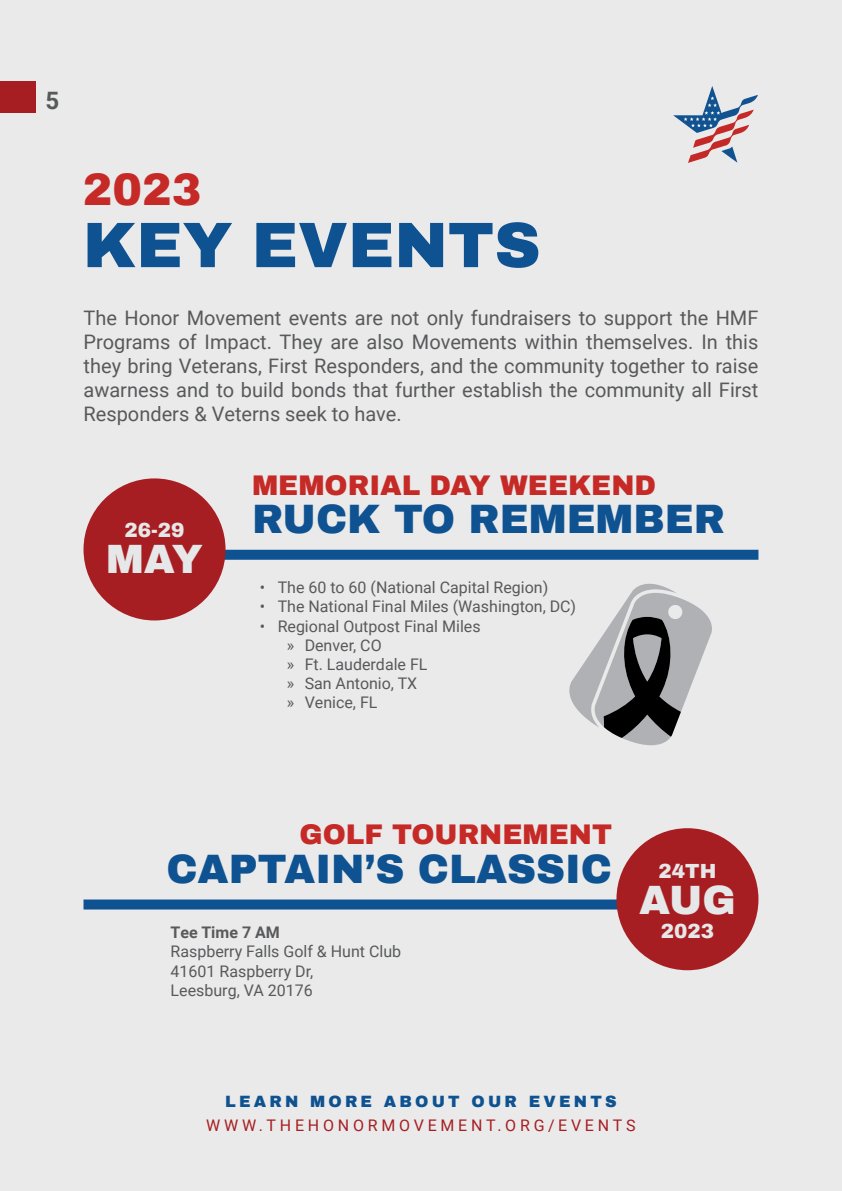
<style>
.page{position:relative;width:842px;height:1191px;background:#eaeaea}
.page>*{position:absolute;margin:0;border:0;box-sizing:border-box;transform-origin:0 0}
.t1{font:900 64.2px "Archivo";color:#0e5291}
.t2{font:900 44.4px "Archivo";color:#c62a27}
.t3{font:900 40.2px "Archivo";color:#0e5291}
.t4{font:900 40px "Archivo";letter-spacing:-.015em;color:#e6e7e8}
.t5{font:900 27.8px "Archivo";color:#c62a27}
.t6{font:700 24px "Roboto";color:#58595b}
.t7{font:20px/24px "Roboto";color:#58595b;text-align:justify}
.t8{font:900 20px "Archivo";color:#e6e7e8}
.t9{font:16px/19.2px "Roboto";color:#58595b}
.t10{font:16px "Roboto";letter-spacing:.235em;color:#a71e22}
.t11{font:900 16px "Archivo";letter-spacing:.2em;color:#0e5291}
.t12{font:700 16px "Roboto";color:#58595b}
</style>
<div class="page">
<svg style="left:673px;top:86px;width:85px;height:77px"></svg>
<div style="left:222px;top:550px;width:536px;height:10px;background:#0e5291"></div>
<div style="left:84px;top:899px;width:546px;height:10px;background:#0e5291"></div>
<div style="left:0;top:81px;width:35px;height:31px;background:#a71e22"></div>
<div style="left:84px;top:478px;width:142px;height:142px;background:#a71e22;border-radius:50%"></div>
<div style="left:616px;top:828px;width:142px;height:142px;background:#a71e22;border-radius:50%"></div>
<svg style="left:569px;top:583px;width:143px;height:162px"></svg>
<p class="t6" style="left:45px;top:83px;width:15px">5</p>
<h2 class="t2" style="left:83px;top:163px;width:120px">2023</h2>
<h1 class="t1" style="left:83px;top:206px;width:459px">KEY EVENTS</h1>
<p class="t7" style="left:84px;top:305px;width:676px">The Honor Movement events are not only fundraisers to support the HMF Programs of Impact. They are also Movements within themselves. In this they bring Veterans, First Responders, and the community together to raise awarness and to build bonds that further establish the community all First Responders &amp; Veterns seek to have.</p>
<p class="t8" style="left:124px;top:518px;width:62px">26-29</p>
<h3 class="t4" style="left:106px;top:535px;width:98px">MAY</h3>
<h3 class="t5" style="left:252px;top:468px;width:406px">MEMORIAL DAY WEEKEND</h3>
<h3 class="t3" style="left:252px;top:494px;width:474px">RUCK TO REMEMBER</h3>
<p class="t9" style="left:260px;top:577px;width:290px">• The 60 to 60 (National Capital Region)</p>
<p class="t9" style="left:260px;top:596px;width:318px">• The National Final Miles (Washington, DC)</p>
<p class="t9" style="left:287px;top:616px;width:195px;text-indent:-27px">• Regional Outpost Final Miles » Denver, CO<br>» Ft. Lauderdale FL<br>» San Antonio, TX<br>» Venice, FL</p>
<h3 class="t5" style="left:300px;top:817px;width:314px">GOLF TOURNEMENT</h3>
<h3 class="t3" style="left:166px;top:844px;width:447px">CAPTAIN’S CLASSIC</h3>
<p class="t12" style="left:171px;top:921px;width:111px">Tee Time 7 AM</p>
<p class="t9" style="left:171px;top:941px;width:232px">Raspberry Falls Golf &amp; Hunt Club<br>41601 Raspberry Dr,<br>Leesburg, VA 20176</p>
<p class="t8" style="left:658px;top:859px;width:59px">24TH</p>
<h3 class="t4" style="left:639px;top:875px;width:98px">AUG</h3>
<p class="t8" style="left:661px;top:919px;width:55px">2023</p>
<p class="t11" style="left:225px;top:1092px;width:393px">LEARN MORE ABOUT OUR EVENTS</p>
<p class="t10" style="left:206px;top:1114px;width:431px">WWW.THEHONORMOVEMENT.ORG/EVENTS</p>
</div>
